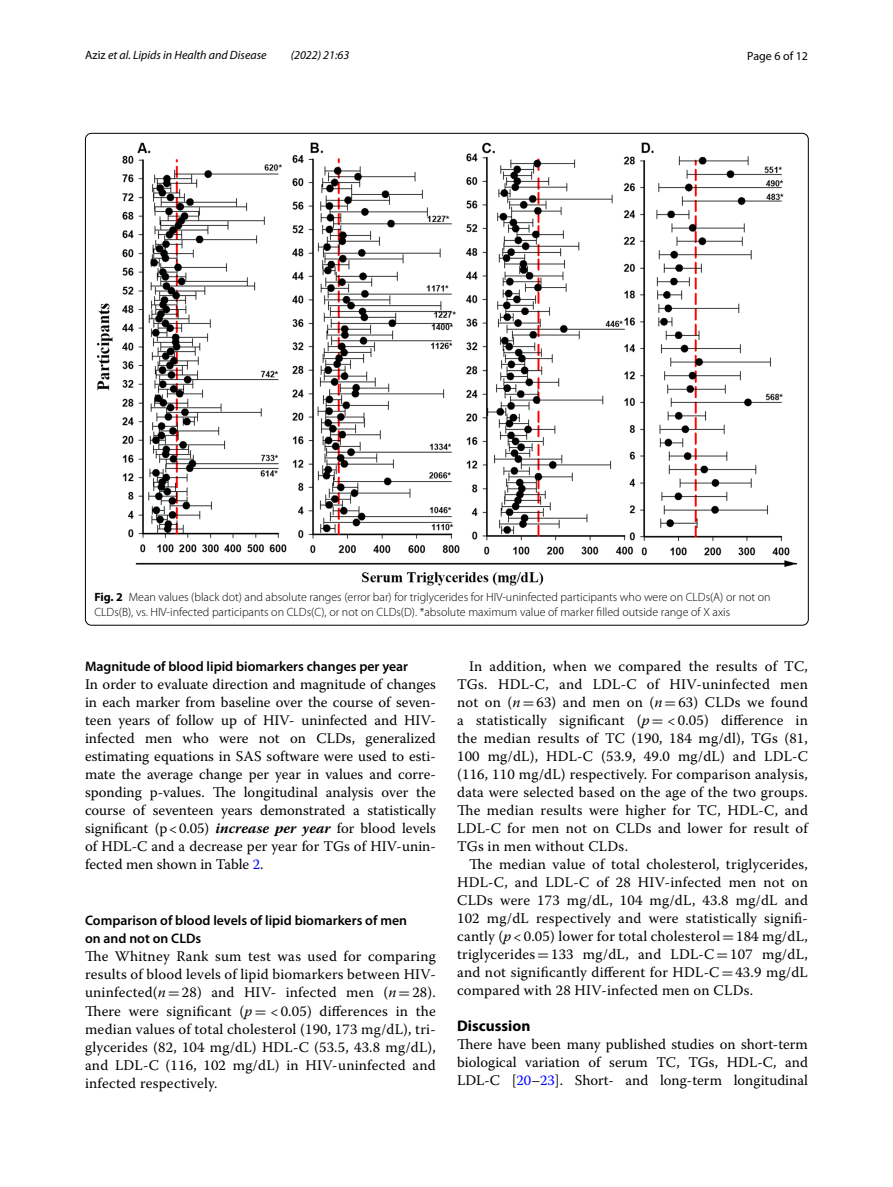
<style>
.page{position:relative;width:893px;height:1187px;background:#fff}
.page>*{position:absolute;margin:0;border:0;box-sizing:border-box;transform-origin:0 0}
.t1{font:700 15.45px "Myriad Pro";color:#000}
.t2{font:14.7px/18px "Warnock Pro";letter-spacing:.015em;color:#000;text-align:justify}
.t3{font:600 13.8px/18px "Myriad Pro";color:#000}
.t4{font:300 12px/15px "Myriad Pro";color:#000}
.t5{font:italic 12px "Myriad Pro";color:#000}
.t6{font:12px "Myriad Pro";color:#000}
.s1{font-style:normal}
.s2{font-weight:700}
.s3{font-weight:700;font-style:italic}
.s4{color:#00f}
.s5{font-style:italic}
.s6{font-family:"MTSY"}
</style>
<div class="page">
<img style="left:97px;top:142px;width:700px;height:443px">
<p class="t5" style="left:85px;top:48px;width:183px"><span class="s1">Aziz</span> et al. Lipids in Health and Disease</p>
<p class="t5" style="left:291px;top:48px;width:60px">(2022) 21:63</p>
<p class="t6" style="left:747px;top:48px;width:62px">Page 6 of 12</p>
<p class="t4" style="left:94px;top:589px;width:678px"><span class="s2">Fig. 2</span> Mean values (black dot) and absolute ranges (error bar) for triglycerides for HIV-uninfected participants who were on CLDs(A) or not on<br>CLDs(B), vs. HIV-infected participants on CLDs(C), or not on CLDs(D). *absolute maximum value of marker filled outside range of X axis</p>
<p class="t3" style="left:85px;top:656px;width:325px">Magnitude of blood lipid biomarkers changes per year</p>
<p class="t2" style="left:85px;top:674px;width:352px">In order to evaluate direction and magnitude of changes in each marker from baseline over the course of seven&shy;teen years of follow up of HIV- uninfected and HIV&shy;infected men who were not on CLDs, generalized estimating equations in SAS software were used to esti&shy;mate the average change per year in values and corre&shy;sponding p-values. The longitudinal analysis over the course of seventeen years demonstrated a statistically significant (p&lt;0.05) <span class="s3">increase per year</span> for blood levels of HDL-C and a decrease per year for TGs of HIV-unin&shy;fected men shown in Table <span class="s4">2</span>.</p>
<p class="t3" style="left:85px;top:911px;width:323px">Comparison of blood levels of lipid biomarkers of men on and not on CLDs</p>
<p class="t2" style="left:85px;top:947px;width:352px">The Whitney Rank sum test was used for comparing results of blood levels of lipid biomarkers between HIV&shy;uninfected(<span class="s5">n</span><span class="s6">=</span>28) and HIV- infected men (<span class="s5">n</span><span class="s6">=</span>28).<br>There were significant (<span class="s5">p</span><span class="s6">=</span> &lt; 0.05) differences in the median values of total cholesterol (190, 173 mg/dL), tri&shy;glycerides (82, 104 mg/dL) HDL-C (53.5, 43.8 mg/dL), and LDL-C (116, 102 mg/dL) in HIV-uninfected and infected respectively.</p>
<p class="t2" style="left:457px;top:656px;width:352px;text-indent:12px">In addition, when we compared the results of TC, TGs. HDL-C, and LDL-C of HIV-uninfected men not on (<span class="s5">n</span><span class="s6">=</span>63) and men on (<span class="s5">n</span><span class="s6">=</span>63) CLDs we found a statistically significant (<span class="s5">p</span><span class="s6">=</span> &lt; 0.05) difference in the median results of TC (190, 184 mg/dl), TGs (81, 100 mg/dL), HDL-C (53.9, 49.0 mg/dL) and LDL-C (116, 110 mg/dL) respectively. For comparison analysis, data were selected based on the age of the two groups.<br>The median results were higher for TC, HDL-C, and LDL-C for men not on CLDs and lower for result of TGs in men without CLDs.</p>
<p class="t2" style="left:457px;top:854px;width:352px;text-indent:12px">The median value of total cholesterol, triglycerides, HDL-C, and LDL-C of 28 HIV-infected men not on CLDs were 173 mg/dL, 104 mg/dL, 43.8 mg/dL and 102 mg/dL respectively and were statistically signifi&shy;cantly (<span class="s5">p</span> &lt; 0.05) lower for total cholesterol<span class="s6">=</span>184 mg/dL, triglycerides<span class="s6">=</span>133 mg/dL, and LDL-C<span class="s6">=</span>107 mg/dL, and not significantly different for HDL-C<span class="s6">=</span>43.9 mg/dL compared with 28 HIV-infected men on CLDs.</p>
<p class="t1" style="left:457px;top:1015px;width:75px">Discussion</p>
<p class="t2" style="left:457px;top:1034px;width:352px">There have been many published studies on short-term biological variation of serum TC, TGs, HDL-C, and LDL-C [<span class="s4">20</span>–<span class="s4">23</span>]. Short- and long-term longitudinal</p>
</div>
